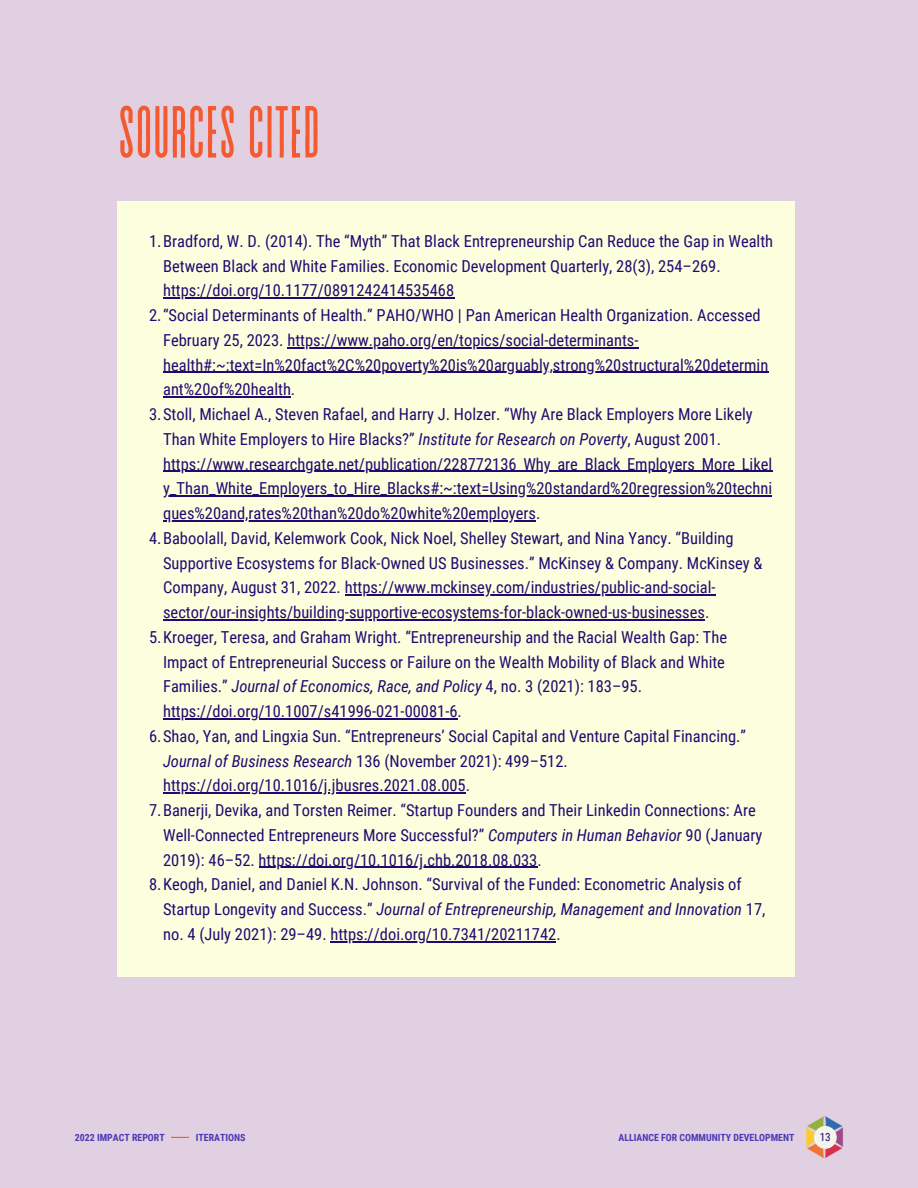
<style>
.page{position:relative;width:918px;height:1188px;background:#e0d0e2}
.page>*{position:absolute;margin:0;border:0;box-sizing:border-box;transform-origin:0 0}
.t1{font:73.5px "Revive 80 Tall";color:#f4592f}
.t2{font:16.5px/24.8px "Roboto Condensed";color:#230871}
.t3{font:11.25px "Roboto Condensed";color:#230871}
.t4{font:700 9.9px "Roboto Condensed";color:#4b39b5}
.s1{font-style:italic}
</style>
<div class="page">
<div style="left:117px;top:201px;width:678px;height:776px;background:#fcffde"></div>
<hr style="left:163px;top:297px;width:291px;height:2px;background:#230871">
<hr style="left:287px;top:347px;width:351px;height:1px;background:#230871">
<hr style="left:163px;top:372px;width:605px;height:1px;background:#230871">
<hr style="left:163px;top:396px;width:128px;height:2px;background:#230871">
<hr style="left:163px;top:471px;width:610px;height:1px;background:#230871">
<hr style="left:163px;top:495px;width:609px;height:2px;background:#230871">
<hr style="left:163px;top:520px;width:373px;height:1px;background:#230871">
<hr style="left:345px;top:594px;width:371px;height:2px;background:#230871">
<hr style="left:163px;top:619px;width:542px;height:1px;background:#230871">
<hr style="left:163px;top:718px;width:295px;height:1px;background:#230871">
<hr style="left:163px;top:792px;width:303px;height:2px;background:#230871">
<hr style="left:259px;top:867px;width:278px;height:1px;background:#230871">
<hr style="left:330px;top:941px;width:226px;height:1px;background:#230871">
<img style="left:806px;top:1116px;width:37px;height:42px">
<div style="left:814px;top:1126px;width:23px;height:23px;background:#f5f5ef;border-radius:50%"></div>
<svg style="left:171px;top:1137px;width:18px;height:1px"></svg>
<p class="t1" style="left:118px;top:94px;width:204px">SOURCES CITED</p>
<p class="t2" style="left:163px;top:229px;width:612px;text-indent:-14px">1.Bradford, W. D. (2014). The “Myth” That Black Entrepreneurship Can Reduce the Gap in Wealth<br>Between Black and White Families. Economic Development Quarterly, 28(3), 254–269. https://doi.org/10.1177/0891242414535468</p>
<p class="t2" style="left:163px;top:303px;width:607px;text-indent:-14px">2.“Social Determinants of Health.” PAHO/WHO | Pan American Health Organization. Accessed February 25, 2023. https://www.paho.org/en/topics/social-determinants&shy;health#:~:text=In%20fact%2C%20poverty%20is%20arguably,strong%20structural%20determin ant%20of%20health.</p>
<p class="t2" style="left:163px;top:402px;width:611px;text-indent:-14px">3.Stoll, Michael A., Steven Rafael, and Harry J. Holzer. “Why Are Black Employers More Likely Than White Employers to Hire Blacks?” <span class="s1">Institute for Research on Poverty</span>, August 2001. https://www.researchgate.net/publication/228772136_Why_are_Black_Employers_More_Likel y_Than_White_Employers_to_Hire_Blacks#:~:text=Using%20standard%20regression%20techni ques%20and,rates%20than%20do%20white%20employers.</p>
<p class="t2" style="left:163px;top:526px;width:601px;text-indent:-14px">4.Baboolall, David, Kelemwork Cook, Nick Noel, Shelley Stewart, and Nina Yancy. “Building Supportive Ecosystems for Black-Owned US Businesses.” McKinsey &amp; Company. McKinsey &amp; Company, August 31, 2022. https://www.mckinsey.com/industries/public-and-social&shy;sector/our-insights/building-supportive-ecosystems-for-black-owned-us-businesses.</p>
<p class="t2" style="left:163px;top:625px;width:566px;text-indent:-14px">5.Kroeger, Teresa, and Graham Wright. “Entrepreneurship and the Racial Wealth Gap: The Impact of Entrepreneurial Success or Failure on the Wealth Mobility of Black and White Families.” <span class="s1">Journal of Economics, Race, and Policy</span> 4, no. 3 (2021): 183–95. https://doi.org/10.1007/s41996-021-00081-6.</p>
<p class="t2" style="left:163px;top:724px;width:585px;text-indent:-14px">6.Shao, Yan, and Lingxia Sun. “Entrepreneurs’ Social Capital and Venture Capital Financing.”<br><span class="s1">Journal of Business Research</span> 136 (November 2021): 499–512. https://doi.org/10.1016/j.jbusres.2021.08.005.</p>
<p class="t2" style="left:163px;top:798px;width:601px;text-indent:-14px">7.Banerji, Devika, and Torsten Reimer. “Startup Founders and Their Linkedin Connections: Are<br>Well-Connected Entrepreneurs More Successful?” <span class="s1">Computers in Human Behavior</span> 90 (January<br>2019): 46–52. https://doi.org/10.1016/j.chb.2018.08.033.</p>
<p class="t2" style="left:163px;top:872px;width:604px;text-indent:-14px">8.Keogh, Daniel, and Daniel K.N. Johnson. “Survival of the Funded: Econometric Analysis of<br>Startup Longevity and Success.” <span class="s1">Journal of Entrepreneurship, Management and Innovation</span> 17, no. 4 (July 2021): 29–49. https://doi.org/10.7341/20211742.</p>
<p class="t4" style="left:75px;top:1132px;width:91px">2022 IMPACT REPORT</p>
<p class="t4" style="left:196px;top:1132px;width:51px">ITERATIONS</p>
<p class="t4" style="left:619px;top:1132px;width:177px">ALLIANCE FOR COMMUNITY DEVELOPMENT</p>
<p class="t3" style="left:820px;top:1131px;width:13px">13</p>
</div>
